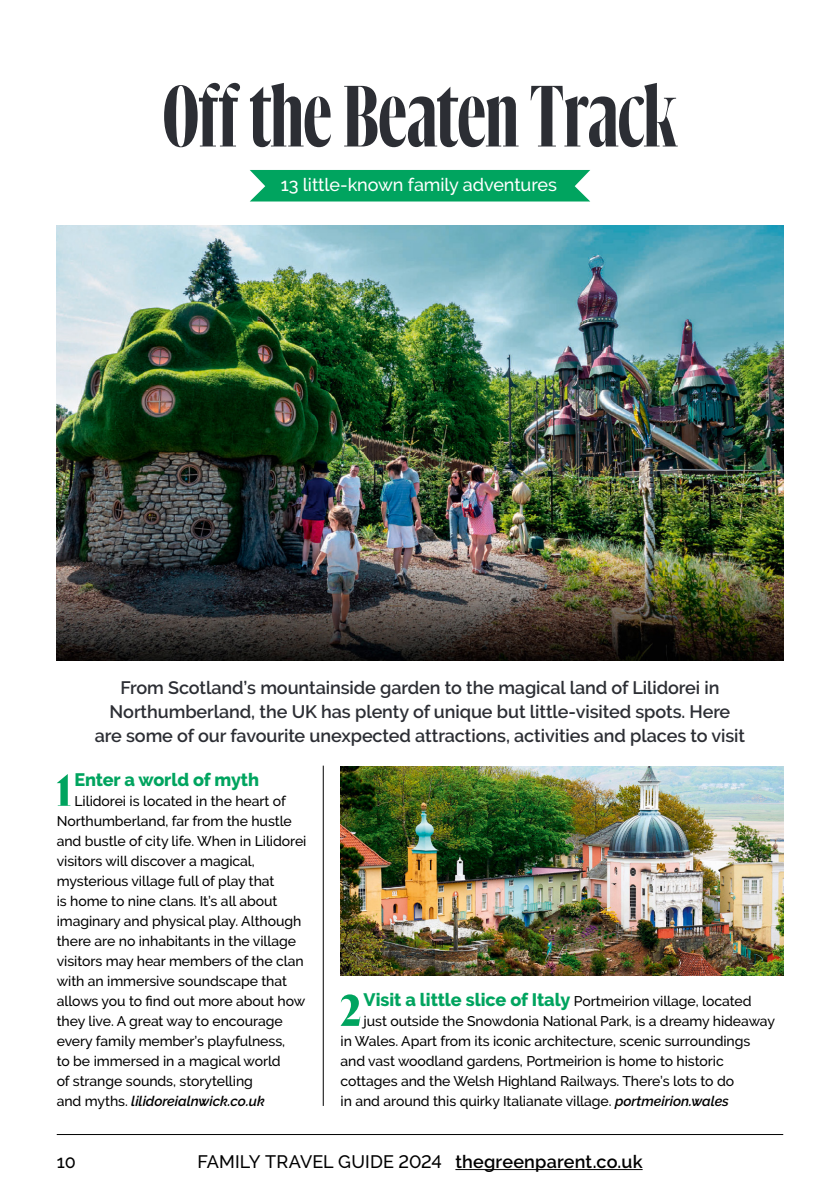
<style>
.page{position:relative;width:840px;height:1191px;background:#fff}
.page>*{position:absolute;margin:0;border:0;box-sizing:border-box;transform-origin:0 0}
.t1{font:500 100px "Gliko Modern Condensed L";letter-spacing:-.01em;color:#2c2e34}
.t2{font:700 51px "Gliko Modern Narrow L";color:#00a45f}
.t3{font:600 18px/24px "Raleway";letter-spacing:-.005em;color:#2c2e34;text-align:center}
.t4{font:500 18px "Raleway";letter-spacing:.005em;color:#000}
.t5{font:500 18px "Raleway";letter-spacing:-.005em;color:#fff}
.t6{font:800 18px "Raleway";letter-spacing:-.01em;color:#00a45f}
.t7{font:500 14px/20px "Raleway";letter-spacing:-.005em;color:#000}
.s1{font-weight:600;font-style:italic}
.s2{font-weight:800;font-size:18px;color:#00a45f}
.s3{font-weight:600}
</style>
<div class="page">
<hr style="left:57px;top:1134px;width:725px;height:1px;background:#000">
<hr style="left:455px;top:1169px;width:187px;height:1px;background:#000">
<img style="left:57px;top:225px;width:725px;height:435px">
<div style="left:250px;top:170px;width:340px;height:31px;background:#00a45f"></div>
<img style="left:340px;top:766px;width:442px;height:210px">
<hr style="left:323px;top:765px;width:1px;height:341px;background:#000">
<h1 class="t1" style="left:162px;top:72px;width:516px">Off the Beaten Track</h1>
<p class="t5" style="left:280px;top:174px;width:278px">13 little-known family adventures</p>
<p class="t3" style="left:95px;top:676px;width:651px">From Scotland’s mountainside garden to the magical land of Lilidorei in<br>Northumberland, the UK has plenty of unique but little-visited spots. Here are some of our favourite unexpected attractions, activities and places to visit</p>
<h2 class="t2" style="left:55px;top:766px;width:18px">1</h2>
<p class="t6" style="left:74px;top:769px;width:186px">Enter a world of myth</p>
<p class="t7" style="left:57px;top:791px;width:251px;text-indent:18px">Lilidorei is located in the heart of Northumberland, far from the hustle and bustle of city life. When in Lilidorei visitors will discover a magical, mysterious village full of play that<br>is home to nine clans. It’s all about imaginary and physical play. Although there are no inhabitants in the village visitors may hear members of the clan with an immersive soundscape that allows you to find out more about how they live. A great way to encourage every family member’s playfulness,<br>to be immersed in a magical world<br>of strange sounds, storytelling<br>and myths. <span class="s1">lilidoreialnwick.co.uk</span></p>
<h2 class="t2" style="left:339px;top:986px;width:23px">2</h2>
<p class="t7" style="left:363px;top:991px;width:389px"><span class="s2">Visit a little slice of Italy</span> Portmeirion village, located</p>
<p class="t7" style="left:363px;top:1011px;width:412px">just outside the Snowdonia National Park, is a dreamy hideaway</p>
<p class="t7" style="left:340px;top:1031px;width:411px">in Wales. Apart from its iconic architecture, scenic surroundings</p>
<p class="t7" style="left:340px;top:1051px;width:384px">and vast woodland gardens, Portmeirion is home to historic</p>
<p class="t7" style="left:340px;top:1071px;width:395px">cottages and the Welsh Highland Railways. There’s lots to do</p>
<p class="t7" style="left:340px;top:1091px;width:390px">in and around this quirky Italianate village. <span class="s1">portmeirion.wales</span></p>
<p class="t4" style="left:57px;top:1151px;width:20px">10</p>
<p class="t4" style="left:197px;top:1151px;width:446px">FAMILY TRAVEL GUIDE 2024 <span class="s3">thegreenparent.co.uk</span></p>
</div>
